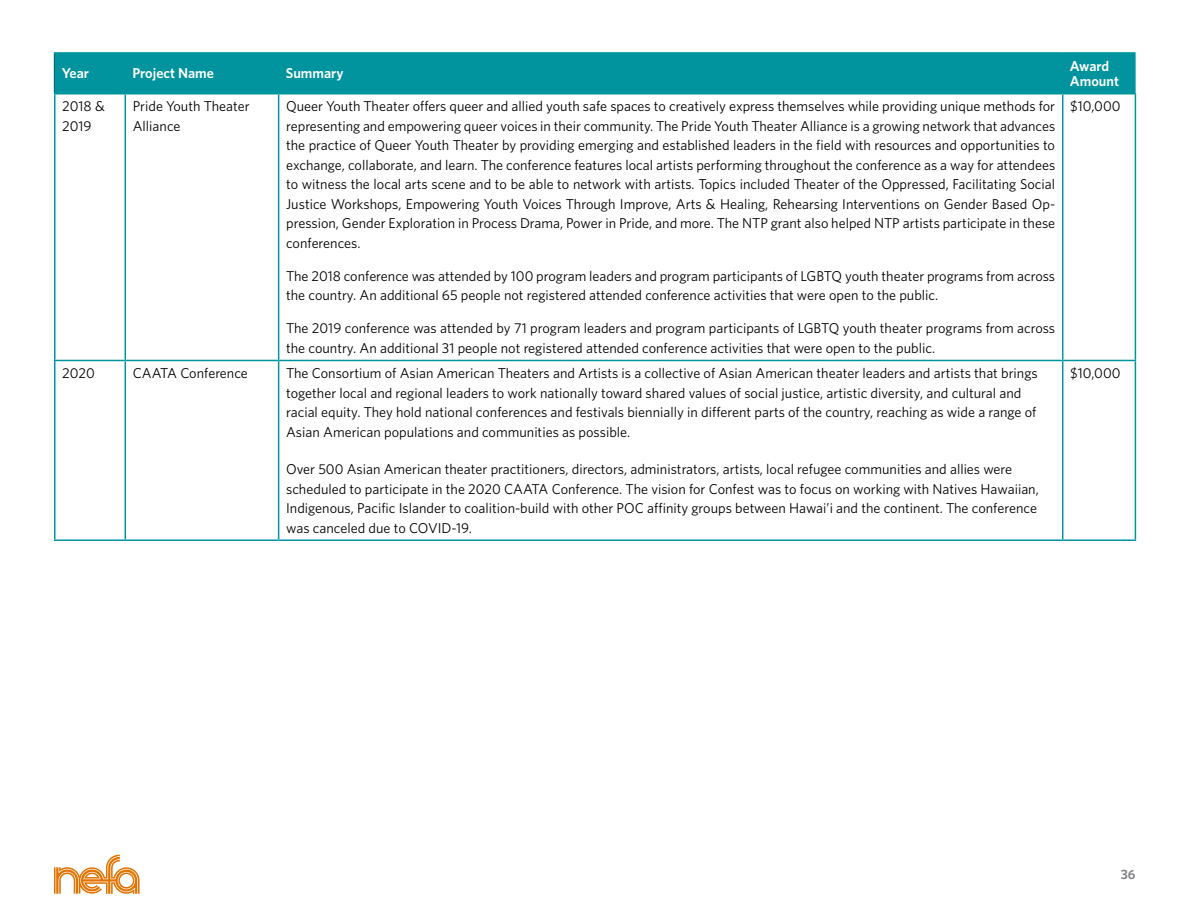
<style>
.page{position:relative;width:1188px;height:918px;background:#fff}
.page>*{position:absolute;margin:0;border:0;box-sizing:border-box;transform-origin:0 0}
.t1{font:14.25px/19.5px "Whitney";color:#000}
.t2{font:600 14.25px/15px "Whitney";color:#fff}
.t3{font:600 13.5px "Whitney";color:#808084}
</style>
<div class="page">
<svg style="left:56px;top:94px;width:1079px;height:445px"></svg>
<hr style="left:125px;top:94px;width:1px;height:266px;background:#01949f">
<hr style="left:278px;top:94px;width:1px;height:266px;background:#01949f">
<hr style="left:1062px;top:94px;width:1px;height:266px;background:#01949f">
<hr style="left:54px;top:360px;width:71px;height:1px;background:#01949f">
<hr style="left:125px;top:360px;width:154px;height:1px;background:#01949f">
<hr style="left:125px;top:361px;width:1px;height:178px;background:#01949f">
<hr style="left:279px;top:360px;width:784px;height:1px;background:#01949f">
<hr style="left:278px;top:361px;width:1px;height:178px;background:#01949f">
<hr style="left:1063px;top:360px;width:73px;height:1px;background:#01949f">
<hr style="left:1062px;top:361px;width:1px;height:178px;background:#01949f">
<hr style="left:54px;top:94px;width:2px;height:266px;background:#01949f">
<hr style="left:1135px;top:94px;width:1px;height:266px;background:#01949f">
<hr style="left:54px;top:361px;width:2px;height:178px;background:#01949f">
<hr style="left:1135px;top:361px;width:1px;height:178px;background:#01949f">
<hr style="left:54px;top:539px;width:71px;height:2px;background:#01949f">
<hr style="left:125px;top:539px;width:154px;height:2px;background:#01949f">
<hr style="left:279px;top:539px;width:784px;height:2px;background:#01949f">
<hr style="left:1063px;top:539px;width:73px;height:2px;background:#01949f">
<div style="left:55px;top:53px;width:1079px;height:40px;background:#01949f"></div>
<hr style="left:124px;top:53px;width:1px;height:40px;background:#01949f">
<hr style="left:278px;top:53px;width:1px;height:40px;background:#01949f">
<hr style="left:1062px;top:53px;width:1px;height:40px;background:#01949f">
<hr style="left:54px;top:52px;width:71px;height:1px;background:#01949f">
<hr style="left:125px;top:52px;width:153px;height:1px;background:#01949f">
<hr style="left:278px;top:52px;width:784px;height:1px;background:#01949f">
<hr style="left:1062px;top:52px;width:74px;height:1px;background:#01949f">
<hr style="left:1134px;top:53px;width:2px;height:40px;background:#01949f">
<hr style="left:54px;top:53px;width:1px;height:40px;background:#01636a">
<hr style="left:54px;top:93px;width:71px;height:1px;background:#01949f">
<hr style="left:125px;top:93px;width:153px;height:1px;background:#01949f">
<hr style="left:278px;top:93px;width:784px;height:1px;background:#01949f">
<hr style="left:1062px;top:93px;width:74px;height:1px;background:#01949f">
<svg style="left:54px;top:855px;width:86px;height:39px"></svg>
<p class="t2" style="left:62px;top:65px;width:29px">Year</p>
<p class="t2" style="left:132px;top:65px;width:83px">Project Name</p>
<p class="t2" style="left:286px;top:65px;width:59px">Summary</p>
<p class="t2" style="left:1070px;top:58px;width:51px">Award<br>Amount</p>
<p class="t1" style="left:62px;top:96px;width:44px">2018 &amp;<br>2019</p>
<p class="t1" style="left:133px;top:96px;width:119px">Pride Youth Theater<br>Alliance</p>
<p class="t1" style="left:286px;top:96px;width:771px;text-align:justify">Queer Youth Theater offers queer and allied youth safe spaces to creatively express themselves while providing unique methods for representing and empowering queer voices in their community. The Pride Youth Theater Alliance is a growing network that advances the practice of Queer Youth Theater by providing emerging and established leaders in the field with resources and opportunities to exchange, collaborate, and learn. The conference features local artists performing throughout the conference as a way for attendees to witness the local arts scene and to be able to network with artists. Topics included Theater of the Oppressed, Facilitating Social Justice Workshops, Empowering Youth Voices Through Improve, Arts &amp; Healing, Rehearsing Interventions on Gender Based Op&shy;pression, Gender Exploration in Process Drama, Power in Pride, and more. The NTP grant also helped NTP artists participate in these conferences.</p>
<p class="t1" style="left:286px;top:266px;width:771px">The 2018 conference was attended by 100 program leaders and program participants of LGBTQ youth theater programs from across the country. An additional 65 people not registered attended conference activities that were open to the public.</p>
<p class="t1" style="left:286px;top:318px;width:771px">The 2019 conference was attended by 71 program leaders and program participants of LGBTQ youth theater programs from across the country. An additional 31 people not registered attended conference activities that were open to the public.</p>
<p class="t1" style="left:62px;top:363px;width:34px">2020</p>
<p class="t1" style="left:133px;top:363px;width:117px">CAATA Conference</p>
<p class="t1" style="left:286px;top:363px;width:753px">The Consortium of Asian American Theaters and Artists is a collective of Asian American theater leaders and artists that brings together local and regional leaders to work nationally toward shared values of social justice, artistic diversity, and cultural and racial equity. They hold national conferences and festivals biennially in different parts of the country, reaching as wide a range of Asian American populations and communities as possible.</p>
<p class="t1" style="left:286px;top:459px;width:754px">Over 500 Asian American theater practitioners, directors, administrators, artists, local refugee communities and allies were scheduled to participate in the 2020 CAATA Conference. The vision for Confest was to focus on working with Natives Hawaiian, Indigenous, Pacific Islander to coalition-build with other POC affinity groups between Hawai’i and the continent. The conference was canceled due to COVID-19.</p>
<p class="t1" style="left:1070px;top:96px;width:52px">$10,000</p>
<p class="t1" style="left:1070px;top:363px;width:52px">$10,000</p>
<p class="t3" style="left:1121px;top:866px;width:16px">36</p>
</div>
